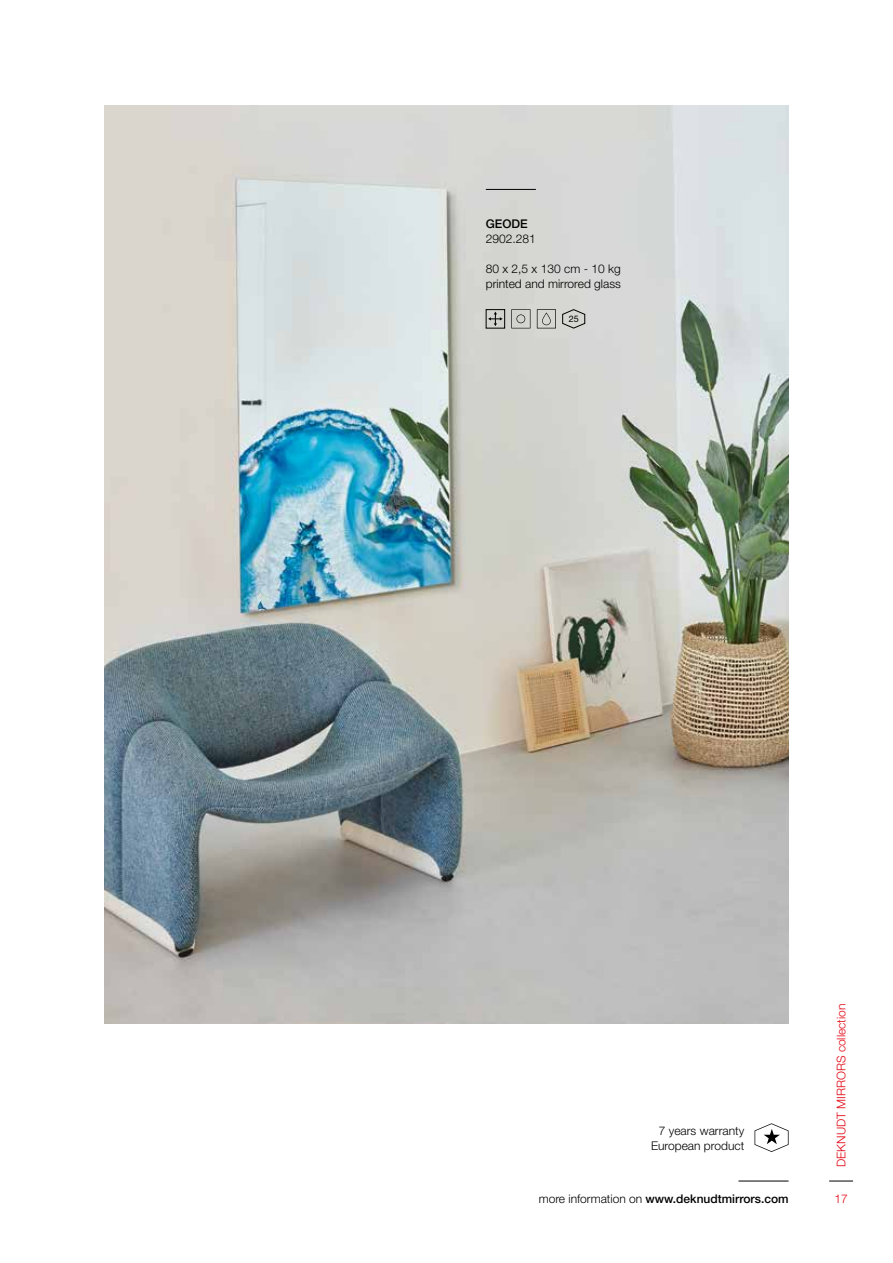
<style>
.page{position:relative;width:893px;height:1263px;background:#fff}
.page>*{position:absolute;margin:0;border:0;box-sizing:border-box;transform-origin:0 0}
.t1{font:300 12px/15px "Helvetica Neue LT Std";color:#000;text-align:right}
.t2{font:500 12px "Helvetica Neue LT Std";color:#000}
.t3{font:300 12px "Helvetica Neue LT Std";color:#e30613}
.t4{font:9px "Helvetica Neue LT Std";color:#000}
.s1{font-weight:300}
</style>
<div class="page">
<hr style="left:738px;top:1181px;width:51px;height:1px;background:#000">
<svg style="left:754px;top:1123px;width:35px;height:29px"></svg>
<img style="left:104px;top:105px;width:685px;height:918px">
<hr style="left:486px;top:189px;width:50px;height:1px;background:#000">
<svg style="left:562px;top:309px;width:23px;height:20px"></svg>
<svg style="left:485px;top:309px;width:20px;height:20px"></svg>
<svg style="left:537px;top:309px;width:19px;height:19px"></svg>
<svg style="left:511px;top:309px;width:19px;height:19px"></svg>
<svg style="left:829px;top:1181px;width:24px;height:1px"></svg>
<p class="t2" style="left:486px;top:216px;width:44px">GEODE</p>
<p class="t1" style="left:486px;top:231px;width:52px">2902.281</p>
<p class="t1" style="left:486px;top:261px;width:137px;text-align:left">80 x 2,5 x 130 cm - 10 kg printed and mirrored glass</p>
<p class="t4" style="left:569px;top:313px;width:12px">25</p>
<p class="t1" style="left:651px;top:1123px;width:95px">7 years warranty<br>European product</p>
<p class="t2" style="left:539px;top:1191px;width:251px"><span class="s1">more information on</span> www.deknudtmirrors.com</p>
<p class="t3" style="left:834px;top:1167px;width:165px;rotate:-90deg">DEKNUDT MIRRORS collection</p>
<p class="t3" style="left:834px;top:1191px;width:15px">17</p>
</div>
